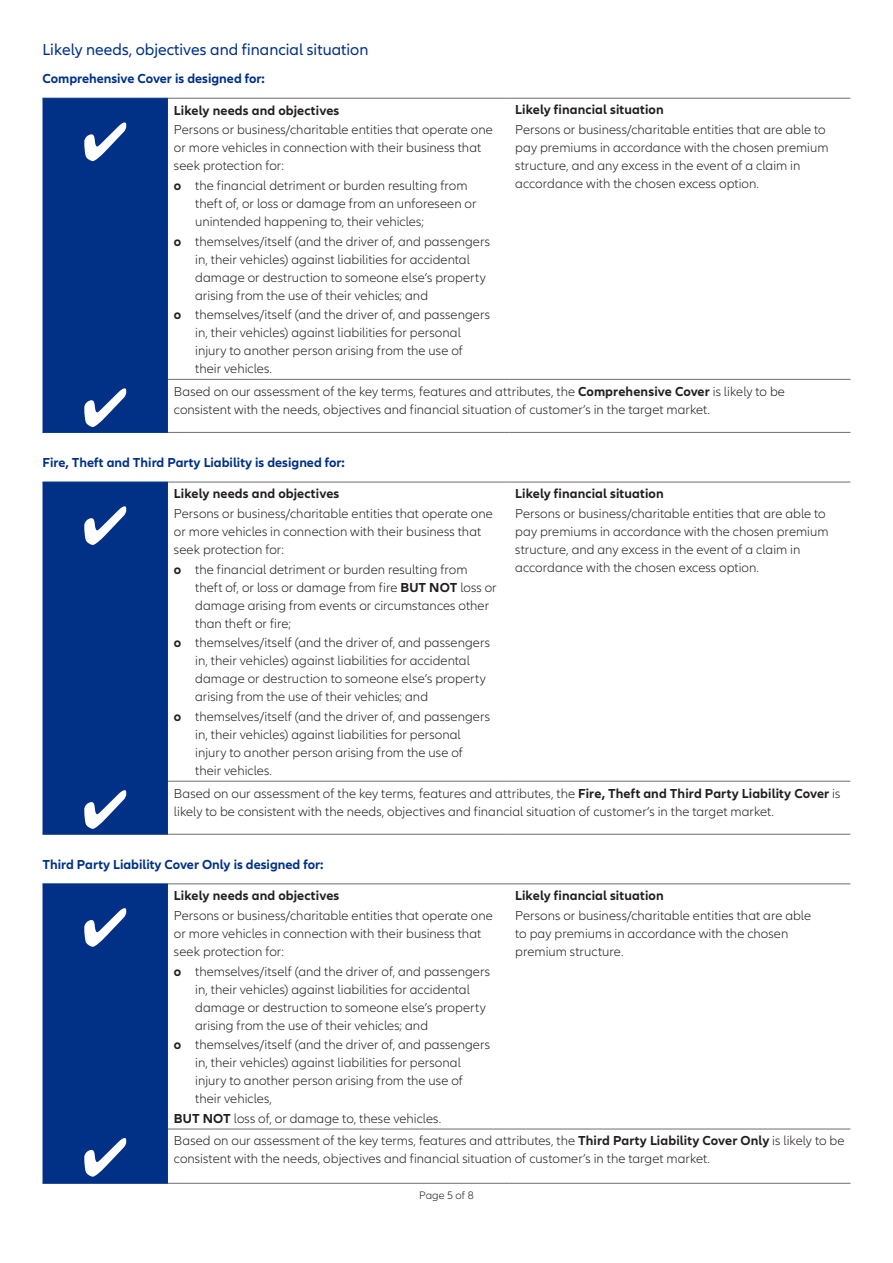
<style>
.page{position:relative;width:893px;height:1263px;background:#fff}
.page>*{position:absolute;margin:0;border:0;box-sizing:border-box;transform-origin:0 0}
.t1{font:16.5px "Allianz Neo";color:#003186}
.t2{font:300 13.5px/18px "Allianz Neo";letter-spacing:.005em;color:#231f20}
.t3{font:700 13.5px "Allianz Neo";letter-spacing:.01em;color:#231f20}
.t4{font:700 13.5px "Allianz Neo";color:#003186}
.t5{font:300 11.25px "Allianz Neo";color:#231f20}
.s1{font-weight:700}
</style>
<div class="page">
<hr style="left:168px;top:379px;width:341px;height:1px;background:#6c6d70">
<hr style="left:509px;top:379px;width:341px;height:1px;background:#6c6d70">
<hr style="left:168px;top:432px;width:341px;height:1px;background:#6c6d70">
<hr style="left:509px;top:432px;width:341px;height:1px;background:#6c6d70">
<hr style="left:168px;top:98px;width:341px;height:1px;background:#6c6d70">
<hr style="left:509px;top:98px;width:341px;height:1px;background:#6c6d70">
<hr style="left:43px;top:432px;width:125px;height:1px;background:#003186">
<hr style="left:168px;top:781px;width:341px;height:1px;background:#6c6d70">
<hr style="left:509px;top:781px;width:341px;height:1px;background:#6c6d70">
<hr style="left:168px;top:834px;width:341px;height:1px;background:#6c6d70">
<hr style="left:509px;top:834px;width:341px;height:1px;background:#6c6d70">
<hr style="left:168px;top:482px;width:341px;height:1px;background:#6c6d70">
<hr style="left:509px;top:482px;width:341px;height:1px;background:#6c6d70">
<hr style="left:43px;top:834px;width:125px;height:1px;background:#003186">
<hr style="left:168px;top:1129px;width:341px;height:1px;background:#6c6d70">
<hr style="left:509px;top:1129px;width:341px;height:1px;background:#6c6d70">
<hr style="left:168px;top:1183px;width:341px;height:1px;background:#6c6d70">
<hr style="left:509px;top:1183px;width:341px;height:1px;background:#6c6d70">
<hr style="left:168px;top:884px;width:341px;height:1px;background:#6c6d70">
<hr style="left:509px;top:884px;width:341px;height:1px;background:#6c6d70">
<hr style="left:43px;top:1183px;width:125px;height:1px;background:#003186">
<div style="left:43px;top:98px;width:125px;height:334px;background:#003186"></div>
<div style="left:43px;top:482px;width:125px;height:352px;background:#003186"></div>
<div style="left:43px;top:884px;width:125px;height:299px;background:#003186"></div>
<p class="t1" style="left:43px;top:40px;width:327px">Likely needs, objectives and financial situation</p>
<p class="t4" style="left:43px;top:71px;width:224px">Comprehensive Cover is designed for:</p>
<p class="t3" style="left:174px;top:102px;width:167px">Likely needs and objectives</p>
<p class="t2" style="left:174px;top:121px;width:320px">Persons or business/charitable entities that operate one or more vehicles in connection with their business that seek protection for:</p>
<p class="t2" style="left:195px;top:177px;width:283px;text-indent:-21px"><span class="s1">o</span> the financial detriment or burden resulting from theft of, or loss or damage from an unforeseen or unintended happening to, their vehicles;</p>
<p class="t2" style="left:195px;top:232px;width:296px;text-indent:-21px"><span class="s1">o</span> themselves/itself (and the driver of, and passengers in, their vehicles) against liabilities for accidental damage or destruction to someone else’s property arising from the use of their vehicles; and</p>
<p class="t2" style="left:195px;top:306px;width:296px;text-indent:-21px"><span class="s1">o</span> themselves/itself (and the driver of, and passengers in, their vehicles) against liabilities for personal injury to another person arising from the use of their vehicles.</p>
<p class="t3" style="left:515px;top:102px;width:150px">Likely financial situation</p>
<p class="t2" style="left:515px;top:121px;width:315px">Persons or business/charitable entities that are able to pay premiums in accordance with the chosen premium structure, and any excess in the event of a claim in accordance with the chosen excess option.</p>
<p class="t2" style="left:174px;top:383px;width:612px">Based on our assessment of the key terms, features and attributes, the <span class="s1">Comprehensive Cover</span> is likely to be consistent with the needs, objectives and financial situation of customer’s in the target market.</p>
<p class="t4" style="left:43px;top:455px;width:304px">Fire, Theft and Third Party Liability is designed for:</p>
<p class="t3" style="left:174px;top:486px;width:167px">Likely needs and objectives</p>
<p class="t2" style="left:174px;top:505px;width:320px">Persons or business/charitable entities that operate one or more vehicles in connection with their business that seek protection for:</p>
<p class="t2" style="left:195px;top:561px;width:303px;text-indent:-21px"><span class="s1">o</span> the financial detriment or burden resulting from theft of, or loss or damage from fire <span class="s1">BUT NOT</span> loss or damage arising from events or circumstances other than theft or fire;</p>
<p class="t2" style="left:195px;top:634px;width:296px;text-indent:-21px"><span class="s1">o</span> themselves/itself (and the driver of, and passengers in, their vehicles) against liabilities for accidental damage or destruction to someone else’s property arising from the use of their vehicles; and</p>
<p class="t2" style="left:195px;top:708px;width:296px;text-indent:-21px"><span class="s1">o</span> themselves/itself (and the driver of, and passengers in, their vehicles) against liabilities for personal injury to another person arising from the use of their vehicles.</p>
<p class="t3" style="left:515px;top:486px;width:150px">Likely financial situation</p>
<p class="t2" style="left:515px;top:505px;width:315px">Persons or business/charitable entities that are able to pay premiums in accordance with the chosen premium structure, and any excess in the event of a claim in accordance with the chosen excess option.</p>
<p class="t2" style="left:174px;top:784px;width:668px">Based on our assessment of the key terms, features and attributes, the <span class="s1">Fire, Theft and Third Party Liability Cover</span> is likely to be consistent with the needs, objectives and financial situation of customer’s in the target market.</p>
<p class="t4" style="left:43px;top:856px;width:282px">Third Party Liability Cover Only is designed for:</p>
<p class="t3" style="left:174px;top:888px;width:167px">Likely needs and objectives</p>
<p class="t2" style="left:174px;top:907px;width:320px">Persons or business/charitable entities that operate one or more vehicles in connection with their business that seek protection for:</p>
<p class="t2" style="left:195px;top:962px;width:296px;text-indent:-21px"><span class="s1">o</span> themselves/itself (and the driver of, and passengers in, their vehicles) against liabilities for accidental damage or destruction to someone else’s property arising from the use of their vehicles; and</p>
<p class="t2" style="left:195px;top:1036px;width:296px;text-indent:-21px"><span class="s1">o</span> themselves/itself (and the driver of, and passengers in, their vehicles) against liabilities for personal injury to another person arising from the use of their vehicles,</p>
<p class="t2" style="left:174px;top:1110px;width:269px"><span class="s1">BUT NOT</span> loss of, or damage to, these vehicles.</p>
<p class="t3" style="left:515px;top:888px;width:150px">Likely financial situation</p>
<p class="t2" style="left:515px;top:907px;width:298px">Persons or business/charitable entities that are able to pay premiums in accordance with the chosen premium structure.</p>
<p class="t2" style="left:174px;top:1132px;width:672px">Based on our assessment of the key terms, features and attributes, the <span class="s1">Third Party Liability Cover Only</span> is likely to be consistent with the needs, objectives and financial situation of customer’s in the target market.</p>
<p class="t5" style="left:419px;top:1189px;width:56px">Page 5 of 8</p>
</div>
